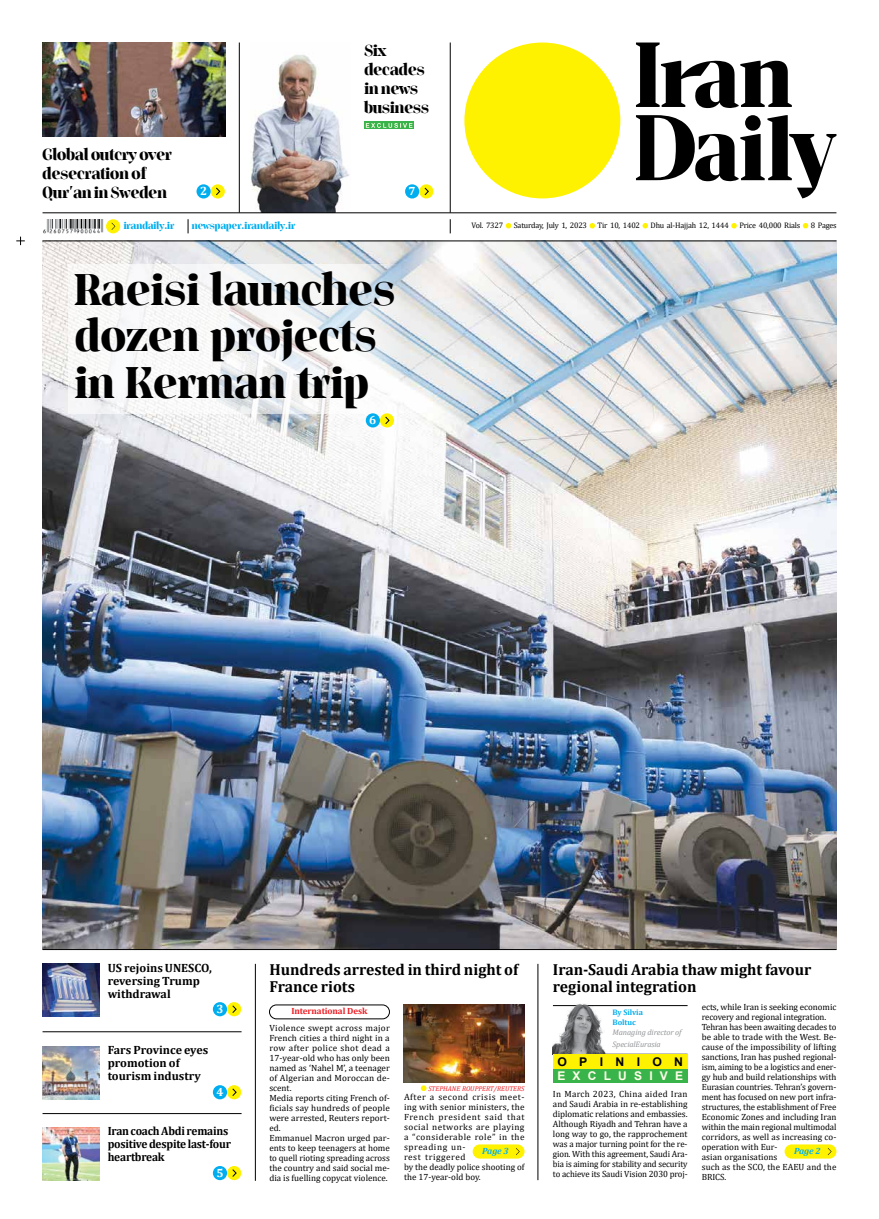
<style>
.page{position:relative;width:879px;height:1219px;background:#fff}
.page>*{position:absolute;margin:0;border:0;box-sizing:border-box;transform-origin:0 0}
.t1{font:700 44px/46.5px "Jaymont PERSONAL";letter-spacing:.01em;color:#000}
.t2{font:700 16px/17.6px "Cambria";color:#000}
.t3{font:700 16px/19px "Jaymont PERSONAL";color:#000}
.t4{font:700 12px/13px "Cambria";letter-spacing:-.015em;color:#000}
.t5{font:700 12px/13px "Cambria";letter-spacing:-.015em;color:#000;scale:.95 1}
.t6{font:700 12px "Arial";letter-spacing:.6em;color:#fffde9}
.t7{font:700 12px "Arial";letter-spacing:1.005em;color:#000}
.t8{font:700 12px "Cambria";color:#fff}
.t9{font:700 10px "Jaymont PERSONAL";color:#00aeef}
.t10{font:9px/10px "Cambria";color:#000}
.t11{font:9px/10px "Cambria";letter-spacing:.045em;color:#000}
.t12{font:700 9px "Cambria";letter-spacing:-.01em;color:#ed1d24}
.t13{font:italic 700 9px "Cambria";letter-spacing:-.015em;color:#00aeef}
.t14{font:8px "Cambria";letter-spacing:-.02em;color:#000}
.t15{font:italic 8px/12px "Cambria";letter-spacing:-.01em;color:#939598}
.t16{font:700 8px/10px "Cambria";letter-spacing:-.01em;color:#00aeef}
.t17{font:italic 7px "Cambria";color:#ed1d24}
</style>
<div class="page">
<img style="left:251px;top:54px;width:99px;height:159px">
<hr style="left:553px;top:1005px;width:134px;height:1px;background:#000">
<img style="left:553px;top:1004px;width:59px;height:50px">
<div style="left:553px;top:1069px;width:134px;height:13px;background:#39b44a"></div>
<div style="left:553px;top:1054px;width:134px;height:15px;background:#fff200"></div>
<hr style="left:255px;top:964px;width:1px;height:217px;background:#000">
<hr style="left:43px;top:1113px;width:199px;height:1px;background:#000">
<hr style="left:43px;top:1032px;width:199px;height:1px;background:#000">
<img style="left:43px;top:242px;width:793px;height:708px">
<img style="left:43px;top:1127px;width:57px;height:53px">
<div style="left:227px;top:1166px;width:14px;height:14px;background:#fff200;border-radius:50%"></div>
<svg style="left:232px;top:1169px;width:5px;height:8px"></svg>
<div style="left:213px;top:1166px;width:14px;height:14px;background:#00aeef;border-radius:50%"></div>
<img style="left:43px;top:964px;width:57px;height:52px">
<div style="left:227px;top:1002px;width:14px;height:14px;background:#fff200;border-radius:50%"></div>
<svg style="left:232px;top:1005px;width:5px;height:8px"></svg>
<div style="left:213px;top:1002px;width:14px;height:14px;background:#00aeef;border-radius:50%"></div>
<img style="left:43px;top:1046px;width:57px;height:53px">
<div style="left:227px;top:1085px;width:14px;height:14px;background:#fff200;border-radius:50%"></div>
<svg style="left:232px;top:1088px;width:5px;height:8px"></svg>
<div style="left:213px;top:1085px;width:14px;height:14px;background:#00aeef;border-radius:50%"></div>
<svg style="left:506px;top:223px;width:5px;height:5px"></svg>
<svg style="left:589px;top:223px;width:6px;height:5px"></svg>
<svg style="left:642px;top:223px;width:6px;height:5px"></svg>
<svg style="left:731px;top:223px;width:6px;height:5px"></svg>
<svg style="left:803px;top:223px;width:5px;height:5px"></svg>
<hr style="left:43px;top:241px;width:793px;height:1px;background:#000">
<img style="left:43px;top:219px;width:61px;height:14px">
<svg style="left:188px;top:219px;width:1px;height:14px"></svg>
<div style="left:106px;top:219px;width:14px;height:14px;background:#fff200;border-radius:50%"></div>
<svg style="left:111px;top:223px;width:4px;height:7px"></svg>
<svg style="left:450px;top:219px;width:1px;height:14px"></svg>
<hr style="left:43px;top:213px;width:793px;height:1px;background:#000">
<hr style="left:450px;top:43px;width:1px;height:170px;background:#000">
<hr style="left:239px;top:43px;width:1px;height:170px;background:#000">
<div style="left:211px;top:184px;width:14px;height:15px;background:#fff200;border-radius:50%"></div>
<svg style="left:216px;top:187px;width:4px;height:9px"></svg>
<div style="left:196px;top:184px;width:15px;height:15px;background:#00aeef;border-radius:50%"></div>
<img style="left:43px;top:43px;width:182px;height:94px">
<div style="left:464px;top:43px;width:156px;height:155px;background:#fff200;border-radius:50%"></div>
<svg style="left:636px;top:43px;width:200px;height:155px"></svg>
<hr style="left:538px;top:964px;width:1px;height:216px;background:#000">
<div style="left:269px;top:1005px;width:120px;height:14px;border:1px solid #000;border-radius:7px"></div>
<img style="left:404px;top:1005px;width:120px;height:78px">
<svg style="left:68px;top:264px;width:333px;height:150px;fill:#f6f6f7"></svg>
<div style="left:784px;top:1144px;width:52px;height:15px;background:#fff200;border-radius:7px"></div>
<div style="left:473px;top:1144px;width:51px;height:15px;background:#fff200;border-radius:7px"></div>
<svg style="left:516px;top:1148px;width:4px;height:7px"></svg>
<svg style="left:364px;top:122px;width:50px;height:7px"></svg>
<svg style="left:366px;top:123px;width:46px;height:5px"></svg>
<div style="left:419px;top:184px;width:14px;height:15px;background:#fff200;border-radius:50%"></div>
<svg style="left:424px;top:187px;width:5px;height:9px"></svg>
<div style="left:405px;top:184px;width:14px;height:15px;background:#00aeef;border-radius:50%"></div>
<svg style="left:421px;top:1085px;width:5px;height:6px"></svg>
<div style="left:380px;top:413px;width:14px;height:14px;background:#fff200;border-radius:50%"></div>
<svg style="left:385px;top:416px;width:5px;height:8px"></svg>
<div style="left:366px;top:413px;width:14px;height:14px;background:#00aeef;border-radius:50%"></div>
<svg style="left:16px;top:237px;width:9px;height:8px"></svg>
<h2 class="t3" style="left:43px;top:147px;width:131px">Global outcry over desecration of<br>Qur’an in Sweden</h2>
<h3 class="t8" style="left:200px;top:187px;width:9px">2</h3>
<h2 class="t3" style="left:364px;top:42px;width:66px">Six decades in news business</h2>
<h3 class="t8" style="left:409px;top:187px;width:9px">7</h3>
<p class="t9" style="left:124px;top:221px;width:52px">irandaily.ir</p>
<p class="t9" style="left:192px;top:221px;width:105px">newspaper.irandaily.ir</p>
<p class="t14" style="left:471px;top:223px;width:33px">Vol. 7327</p>
<p class="t14" style="left:514px;top:223px;width:75px">Saturday, July 1, 2023</p>
<p class="t14" style="left:597px;top:223px;width:44px">Tir 10, 1402</p>
<p class="t14" style="left:650px;top:223px;width:80px">Dhu al-Hajjah 12, 1444</p>
<p class="t14" style="left:739px;top:223px;width:62px">Price 40,000 Rials</p>
<p class="t14" style="left:811px;top:223px;width:27px">8 Pages</p>
<h1 class="t1" style="left:75px;top:270px;width:322px">Raeisi launches dozen projects in Kerman trip</h1>
<h3 class="t8" style="left:369px;top:416px;width:9px">6</h3>
<h3 class="t4" style="left:108px;top:962px;width:106px">US rejoins UNESCO, reversing Trump withdrawal</h3>
<h3 class="t8" style="left:216px;top:1005px;width:9px">3</h3>
<h3 class="t4" style="left:108px;top:1045px;width:102px">Fars Province eyes promotion of tourism industry</h3>
<h3 class="t8" style="left:216px;top:1088px;width:9px">4</h3>
<h3 class="t5" style="left:108px;top:1126px;width:131px">Iran coach Abdi remains positive despite last-four heartbreak</h3>
<h3 class="t8" style="left:216px;top:1169px;width:9px">5</h3>
<h2 class="t2" style="left:269px;top:962px;width:250px">Hundreds arrested in third night of<br>France riots</h2>
<h2 class="t2" style="left:553px;top:962px;width:260px">Iran-Saudi Arabia thaw might favour regional integration</h2>
<p class="t12" style="left:291px;top:1008px;width:78px">International Desk</p>
<p class="t10" style="left:269px;top:1024px;width:122px">Violence swept across major<br>French cities a third night in a row after police shot dead a<br>17-year-old who has only been named as ‘Nahel M’, a teenager of Algerian and Moroccan de&shy;scent.<br>Media reports citing French of&shy;ficials say hundreds of people were arrested, Reuters report&shy;ed.<br>Emmanuel Macron urged par&shy;ents to keep teenagers at home to quell rioting spreading across the country and said social me&shy;dia is fuelling copycat violence.</p>
<p class="t10" style="left:702px;top:1002px;width:136px">ects, while Iran is seeking economic recovery and regional integration.<br>Tehran has been awaiting decades to be able to trade with the West. Be&shy;cause of the impossibility of lifting sanctions, Iran has pushed regional&shy;ism, aiming to be a logistics and ener&shy;gy hub and build relationships with<br>Eurasian countries. Tehran’s govern&shy;ment has focused on new port infra&shy;structures, the establishment of Free<br>Economic Zones and including Iran within the main regional multimodal corridors, as well as increasing co&shy;operation with Eur-<br>asian organisations<br>such as the SCO, the EAEU and the<br>BRICS.</p>
<p class="t16" style="left:612px;top:1008px;width:32px">By Silvia<br>Boltuc</p>
<p class="t15" style="left:612px;top:1027px;width:70px">Managing director of<br>SpecialEurasia</p>
<h3 class="t7" style="left:557px;top:1055px;width:127px">OPINION</h3>
<p class="t10" style="left:553px;top:1090px;width:136px;text-align:justify">In March 2023, China aided Iran and Saudi Arabia in re-establishing diplomatic relations and embassies.<br>Although Riyadh and Tehran have a long way to go, the rapprochement was a major turning point for the re&shy;gion. With this agreement, Saudi Ara&shy;bia is aiming for stability and security to achieve its Saudi Vision 2030 proj-</p>
<h3 class="t6" style="left:557px;top:1069px;width:127px">EXCLUSIVE</h3>
<p class="t17" style="left:428px;top:1086px;width:98px">STEPHANE ROUPPERT/REUTERS</p>
<p class="t11" style="left:404px;top:1093px;width:122px">After a second crisis meet&shy;ing with senior ministers, the<br>French president said that social networks are playing a “considerable role” in the spreading un-<br>rest triggered<br>by the deadly police shooting of the 17-year-old boy.</p>
<p class="t13" style="left:482px;top:1148px;width:28px">Page 3</p>
<p class="t13" style="left:794px;top:1148px;width:28px">Page 2</p>
</div>
